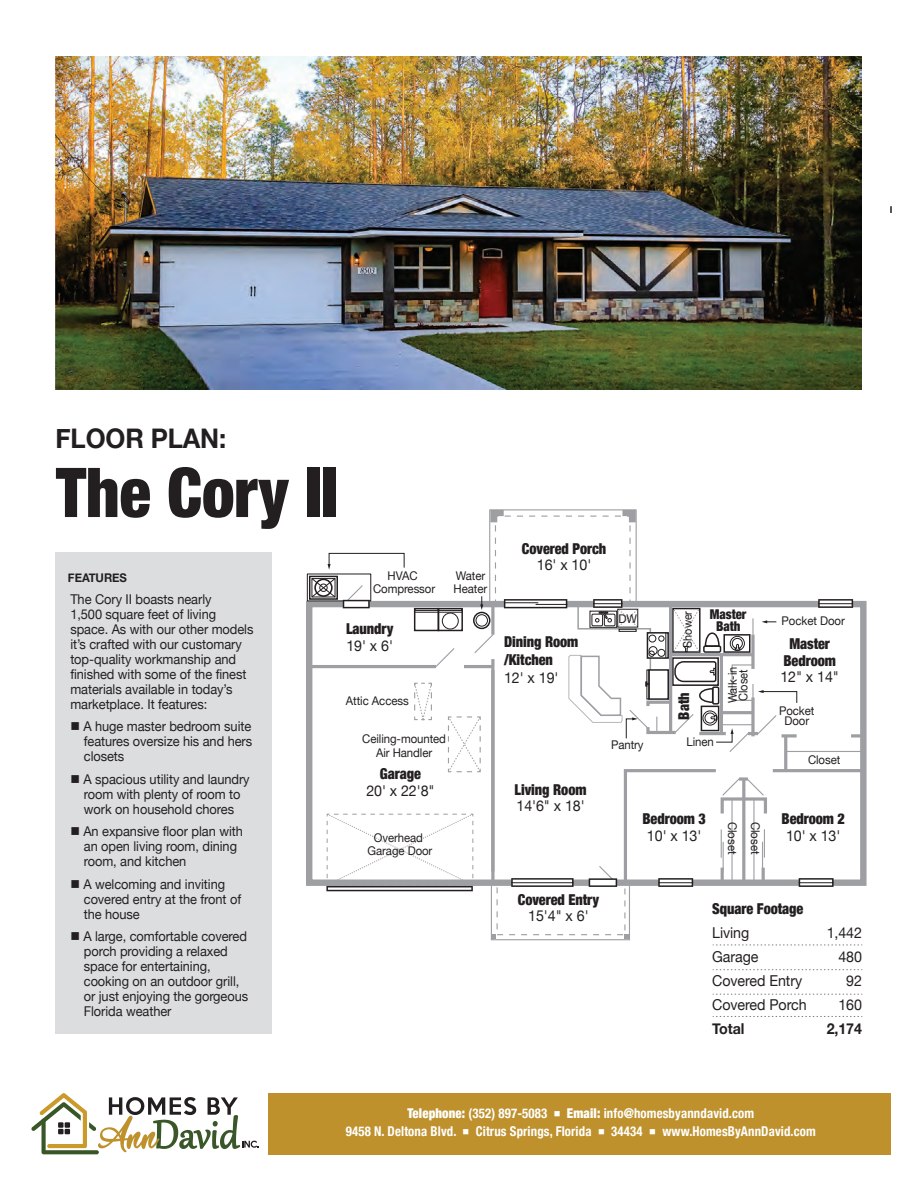
<style>
.page{position:relative;width:918px;height:1188px;background:#fff}
.page>*{position:absolute;margin:0;border:0;box-sizing:border-box;transform-origin:0 0}
.t1{font:900 condensed 68.7px "Helvetica Neue";letter-spacing:-.005em;color:#231f20;scale:.95 1}
.t2{font:700 27px "Helvetica Neue";letter-spacing:-.005em;color:#231f20;scale:.95 1}
.t3{font:15px "Helvetica Neue";letter-spacing:-.005em;color:#231f20;scale:.95 1}
.t4{font:900 condensed 15px/18px "Helvetica Neue";letter-spacing:-.005em;color:#231f20;scale:.95 1}
.t5{font:700 15px "Helvetica Neue";letter-spacing:-.005em;color:#231f20;scale:.95 1}
.t6{font:13.5px/15px "Helvetica Neue";letter-spacing:-.005em;color:#231f20;scale:.95 1}
.t7{font:700 condensed 13.5px/18px "Helvetica Neue";letter-spacing:.01em;color:#fff;text-align:center;scale:.95 1}
.t8{font:900 condensed 13.5px/12px "Helvetica Neue";letter-spacing:-.005em;color:#231f20;text-align:center;scale:.95 1}
.t9{font:12px/13.5px "Helvetica Neue";letter-spacing:-.005em;color:#231f20;text-align:center;scale:.95 1}
.t10{font:12px/10.5px "Helvetica Neue";letter-spacing:-.005em;color:#231f20;scale:.92 1}
.t11{font:700 12px "Helvetica Neue";letter-spacing:-.005em;color:#231f20;scale:.95 1}
.t12{font:12px "Helvetica Neue";letter-spacing:-.005em;color:#231f20;scale:.9 1}
.s1{font-weight:900}
</style>
<div class="page">
<div style="left:55px;top:552px;width:217px;height:481px;background:#dcdddf"></div>
<svg style="left:31px;top:1093px;width:228px;height:61px"></svg>
<svg style="left:890px;top:206px;width:2px;height:7px"></svg>
<div style="left:307px;top:574px;width:64px;height:27px;border:1px solid #231f20"></div>
<div style="left:309px;top:576px;width:29px;height:24px;border:1px solid #231f20"></div>
<div style="left:269px;top:1093px;width:622px;height:61px;background:#be912d"></div>
<svg style="left:713px;top:969px;width:150px;height:1px"></svg>
<svg style="left:713px;top:994px;width:150px;height:1px"></svg>
<svg style="left:713px;top:1016px;width:150px;height:1px"></svg>
<svg style="left:311px;top:510px;width:552px;height:436px"></svg>
<img style="left:56px;top:57px;width:805px;height:333px">
<h2 class="t2" style="left:56px;top:422px;width:181px">FLOOR PLAN:</h2>
<h1 class="t1" style="left:56px;top:450px;width:299px">The Cory II</h1>
<p class="t11" style="left:68px;top:570px;width:64px">FEATURES</p>
<p class="t6" style="left:70px;top:591px;width:194px">The Cory II boasts nearly<br>1,500 square feet of living space. As with our other models it’s crafted with our customary top-quality workmanship and finished with some of the finest materials available in today’s marketplace. It features:</p>
<p class="t6" style="left:84px;top:719px;width:179px;text-align:justify;text-indent:-14px">■ A huge master bedroom suite features oversize his and hers closets</p>
<p class="t6" style="left:70px;top:771px;width:190px;text-align:center">■ A spacious utility and laundry room with plenty of room to work on household chores</p>
<p class="t6" style="left:84px;top:824px;width:169px;text-indent:-14px">■ An expansive floor plan with an open living room, dining room, and kitchen</p>
<p class="t6" style="left:84px;top:876px;width:167px;text-indent:-14px">■ A welcoming and inviting covered entry at the front of the house</p>
<p class="t6" style="left:84px;top:929px;width:175px;text-indent:-14px">■ A large, comfortable covered porch providing a relaxed space for entertaining, cooking on an outdoor grill, or just enjoying the gorgeous<br>Florida weather</p>
<p class="t9" style="left:373px;top:569px;width:67px">HVAC<br>Compressor</p>
<p class="t9" style="left:454px;top:569px;width:37px;text-align:left">Water<br>Heater</p>
<p class="t4" style="left:346px;top:620px;width:51px">Laundry</p>
<p class="t3" style="left:346px;top:636px;width:50px">19' x 6'</p>
<p class="t9" style="left:346px;top:694px;width:68px">Attic Access</p>
<p class="t9" style="left:362px;top:732px;width:90px">Ceiling-mounted<br>Air Handler</p>
<p class="t4" style="left:380px;top:765px;width:45px">Garage</p>
<p class="t3" style="left:366px;top:781px;width:73px">20' x 22'8"</p>
<p class="t9" style="left:368px;top:831px;width:70px">Overhead<br>Garage Door</p>
<p class="t4" style="left:522px;top:539px;width:90px">Covered Porch</p>
<p class="t3" style="left:537px;top:556px;width:59px">16' x 10'</p>
<p class="t4" style="left:504px;top:632px;width:80px">Dining Room /Kitchen</p>
<p class="t3" style="left:504px;top:668px;width:59px">12' x 19'</p>
<p class="t9" style="left:618px;top:612px;width:21px">DW</p>
<p class="t4" style="left:515px;top:780px;width:77px">Living Room</p>
<p class="t3" style="left:516px;top:797px;width:73px">14'6" x 18'</p>
<p class="t9" style="left:611px;top:738px;width:36px">Pantry</p>
<p class="t12" style="left:680px;top:648px;width:42px;rotate:-90deg">Shower</p>
<p class="t8" style="left:710px;top:608px;width:40px">Master<br>Bath</p>
<p class="t4" style="left:674px;top:720px;width:30px;rotate:-90deg">Bath</p>
<p class="t9" style="left:687px;top:735px;width:30px">Linen</p>
<p class="t10" style="left:727px;top:703px;width:41px;rotate:-90deg">Walk-in<br>Closet</p>
<p class="t4" style="left:642px;top:810px;width:68px">Bedroom 3</p>
<p class="t3" style="left:647px;top:827px;width:59px">10' x 13'</p>
<p class="t9" style="left:739px;top:822px;width:36px;rotate:90deg">Closet</p>
<p class="t9" style="left:762px;top:822px;width:36px;rotate:90deg">Closet</p>
<p class="t9" style="left:782px;top:614px;width:68px">Pocket Door</p>
<p class="t4" style="left:784px;top:635px;width:57px;line-height:16.5px;text-align:center">Master<br>Bedroom</p>
<p class="t3" style="left:780px;top:668px;width:63px">12" x 14"</p>
<p class="t9" style="left:779px;top:705px;width:39px;line-height:10.5px">Pocket<br>Door</p>
<p class="t9" style="left:808px;top:753px;width:36px">Closet</p>
<p class="t4" style="left:782px;top:810px;width:68px">Bedroom 2</p>
<p class="t3" style="left:786px;top:827px;width:59px">10' x 13'</p>
<p class="t4" style="left:518px;top:890px;width:87px">Covered Entry</p>
<p class="t3" style="left:528px;top:907px;width:65px">15'4" x 6'</p>
<p class="t4" style="left:712px;top:899px;width:98px">Square Footage</p>
<p class="t3" style="left:712px;top:924px;width:41px">Living</p>
<p class="t3" style="left:827px;top:924px;width:39px">1,442</p>
<p class="t3" style="left:712px;top:948px;width:50px">Garage</p>
<p class="t3" style="left:838px;top:948px;width:26px">480</p>
<p class="t3" style="left:712px;top:972px;width:96px">Covered Entry</p>
<p class="t3" style="left:846px;top:972px;width:18px">92</p>
<p class="t3" style="left:712px;top:996px;width:101px">Covered Porch</p>
<p class="t3" style="left:838px;top:996px;width:26px">160</p>
<p class="t5" style="left:712px;top:1019px;width:36px">Total</p>
<p class="t5" style="left:827px;top:1019px;width:39px">2,174</p>
<p class="t7" style="left:346px;top:1104px;width:496px"><span class="s1">Telephone:</span> (352) 897-5083 ■ <span class="s1">Email:</span> info@homesbyanndavid.com<br>9458 N. Deltona Blvd. ■ Citrus Springs, Florida ■ 34434 ■ www.HomesByAnnDavid.com</p>
</div>
